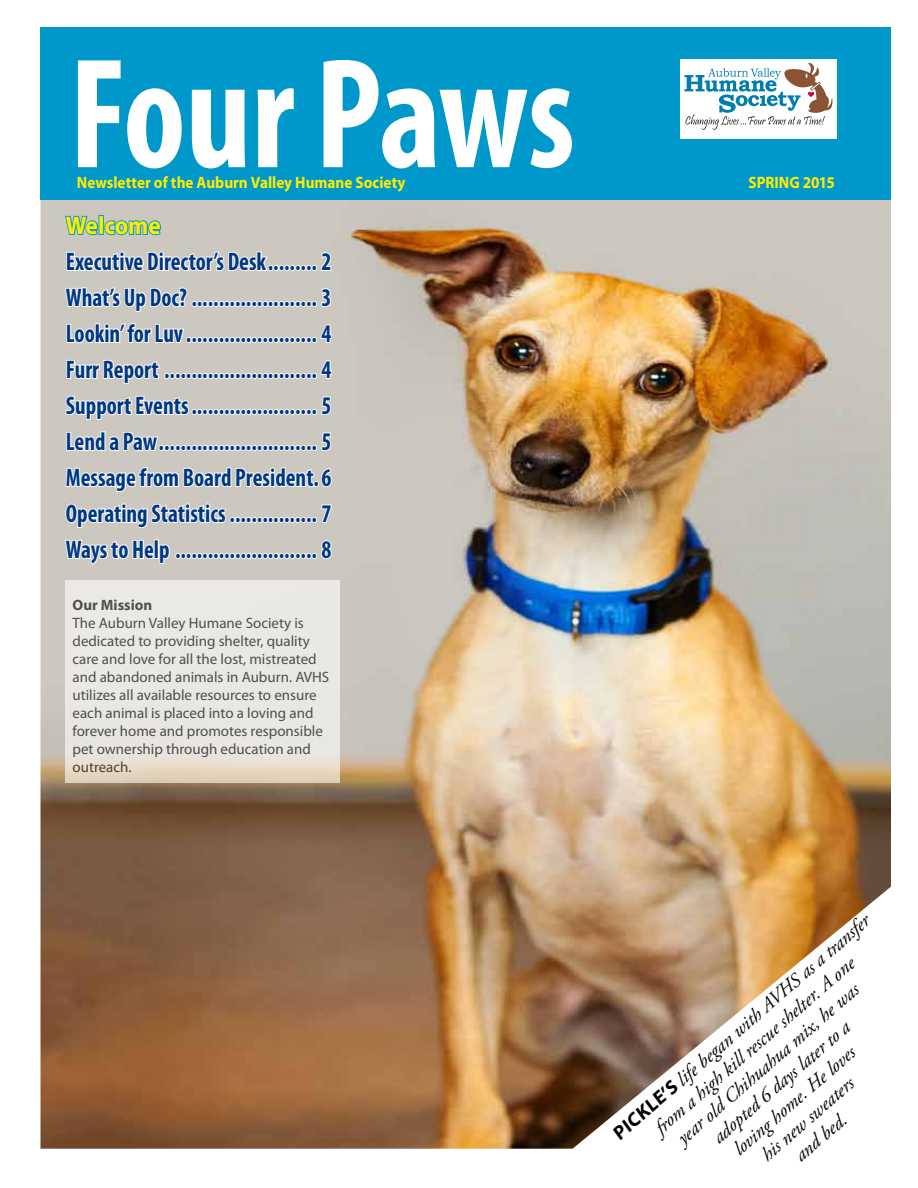
<style>
.page{position:relative;width:918px;height:1188px;background:#fff}
.page>*{position:absolute;margin:0;border:0;box-sizing:border-box;transform-origin:0 0}
.t1{font:700 condensed 158.4px "Myriad Pro";letter-spacing:-.005em;color:#fff;scale:.92 1}
.t2{font:700 condensed 25.5px/36px "Myriad Pro";color:#003882;text-align:justify;scale:.92 1}
.t3{font:700 25.5px "Myriad Pro";color:#ffed00;scale:.92 1}
.t4{font:italic 19.5px "Adobe Garamond Pro";color:#000}
.t5{font:700 16.5px "Myriad Pro";color:#ffed00;scale:.92 1}
.t6{font:15px/18px "Myriad Pro";color:#000}
.t7{font:700 15px "Myriad Pro";color:#000}
.s1{font-family:"Myriad Pro";font-weight:700;font-style:normal}
</style>
<div class="page">
<img style="left:40px;top:200px;width:851px;height:949px">
<div style="left:40px;top:27px;width:851px;height:173px;background:#0098cb"></div>
<div style="left:680px;top:59px;width:157px;height:80px;background:#fff"></div>
<svg style="left:685px;top:63px;width:148px;height:67px"></svg>
<svg style="left:64px;top:200px;width:269px;height:400px"></svg>
<svg style="left:66px;top:580px;width:274px;height:203px;background:#e8e5df"></svg>
<h1 class="t1" style="left:69px;top:15px;width:551px">Four Paws</h1>
<p class="t5" style="left:77px;top:172px;width:359px">Newsletter of the Auburn Valley Humane Society</p>
<p class="t5" style="left:749px;top:171px;width:95px">SPRING 2015</p>
<p class="t3" style="left:66px;top:209px;width:105px">Welcome</p>
<p class="t2" style="left:66px;top:243px;width:290px">Executive Director’s Desk......... 2<br>What’s Up Doc? ....................... 3<br>Lookin’ for Luv........................ 4<br>Furr Report ............................ 4<br>Support Events....................... 5<br>Lend a Paw............................. 5<br>Message from Board President.6<br>Operating Statistics ................ 7<br>Ways to Help .......................... 8</p>
<p class="t7" style="left:73px;top:595px;width:81px">Our Mission</p>
<p class="t6" style="left:73px;top:613px;width:258px">The Auburn Valley Humane Society is dedicated to providing shelter, quality care and love for all the lost, mistreated and abandoned animals in Auburn. AVHS utilizes all available resources to ensure each animal is placed into a loving and forever home and promotes responsible pet ownership through education and outreach.</p>
<p class="t4" style="left:608px;top:1127px;width:334px;rotate:-41deg"><span class="s1">pi cklE’s</span> life began with AVHS as a transfer</p>
<p class="t4" style="left:649px;top:1121px;width:260px;rotate:-41deg">from a high kill rescue shelter. A one</p>
<p class="t4" style="left:672px;top:1132px;width:235px;rotate:-41deg">year old Chihuahua mix, he was</p>
<p class="t4" style="left:707px;top:1131px;width:177px;rotate:-41deg">adopted 6 days later to a</p>
<p class="t4" style="left:728px;top:1143px;width:157px;rotate:-41deg">loving home. He loves</p>
<p class="t4" style="left:756px;top:1148px;width:118px;rotate:-41deg">his new sweaters</p>
<p class="t4" style="left:789px;top:1149px;width:64px;rotate:-41deg">and bed.</p>
</div>
